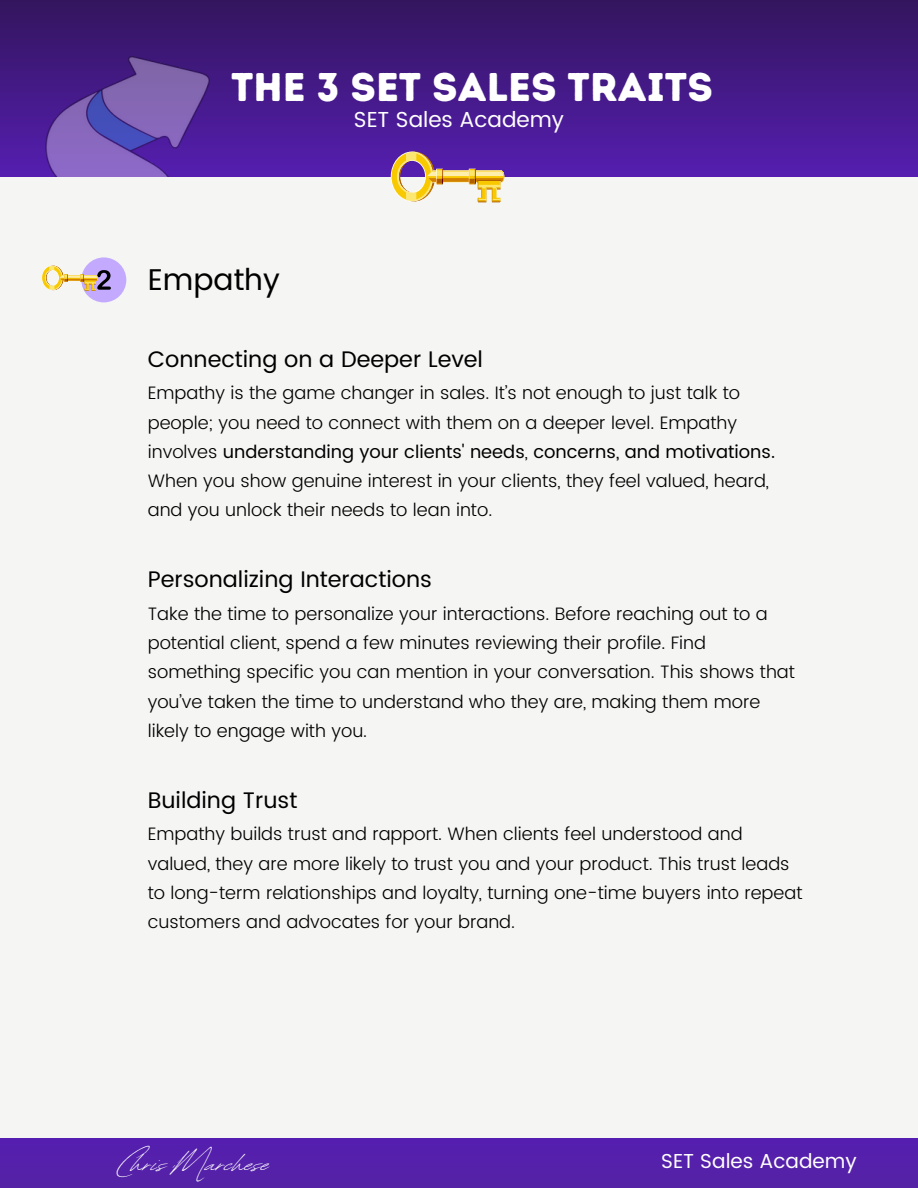
<style>
.page{position:relative;width:918px;height:1188px;background:#f5f5f3}
.page>*{position:absolute;margin:0;border:0;box-sizing:border-box;transform-origin:0 0}
.t1{font:40.05px "Intro Rust Base";color:#fff}
.t2{font:39.15px "Revive 80 Signature";color:#fff}
.t3{font:30px "Poppins";color:#000}
.t4{font:22.5px "Poppins";color:#000}
.t5{font:21.75px "Poppins";color:#fff}
.t6{font:20.25px "Poppins";color:#fff}
.t7{font:300 18px/29.2px "Poppins";color:#000}
.s1{font-weight:400}
</style>
<div class="page">
<div style="left:0;top:0;width:918px;height:177px;background:linear-gradient(to bottom,#33155d,#551eb0)"></div>
<div style="left:0;top:1139px;width:918px;height:49px;background:#5520aa"></div>
<svg style="left:375px;top:135px;width:136px;height:68px"></svg>
<img style="left:25px;top:56px;width:185px;height:121px">
<div style="left:81px;top:257px;width:45px;height:45px;background:#c3aaff;border-radius:50%"></div>
<svg style="left:42px;top:258px;width:69px;height:40px"></svg>
<p class="t1" style="left:231px;top:63px;width:483px">THE 3 SET SALES TRAITS</p>
<p class="t5" style="left:354px;top:107px;width:212px">SET Sales Academy</p>
<p class="t3" style="left:148px;top:262px;width:134px">Empathy</p>
<h1 class="t4" style="left:148px;top:346px;width:337px">Connecting on a Deeper Level</h1>
<h3 class="t7" style="left:148px;top:378px;width:629px">Empathy is the game changer in sales. It’s not enough to just talk to people; you need to connect with them on a deeper level. Empathy involves <span class="s1">understanding your clients' needs</span>, <span class="s1">concerns, and motivations.<br></span>When you show genuine interest in your clients, they feel valued, heard, and you unlock their needs to lean into.</h3>
<p class="t4" style="left:148px;top:566px;width:286px">Personalizing Interactions</p>
<p class="t7" style="left:148px;top:599px;width:649px">Take the time to personalize your interactions. Before reaching out to a potential client, spend a few minutes reviewing their profile. Find something specific you can mention in your conversation. This shows that you’ve taken the time to understand who they are, making them more likely to engage with you.</p>
<p class="t4" style="left:148px;top:787px;width:151px">Building Trust</p>
<h2 class="t7" style="left:148px;top:819px;width:656px">Empathy builds trust and rapport. When clients feel understood and valued, they are more likely to trust you and your product. This trust leads to long-term relationships and loyalty, turning one-time buyers into repeat customers and advocates for your brand.</h2>
<p class="t2" style="left:118px;top:1134px;width:153px">Chris Marchese</p>
<p class="t6" style="left:661px;top:1149px;width:197px">SET Sales Academy</p>
</div>
